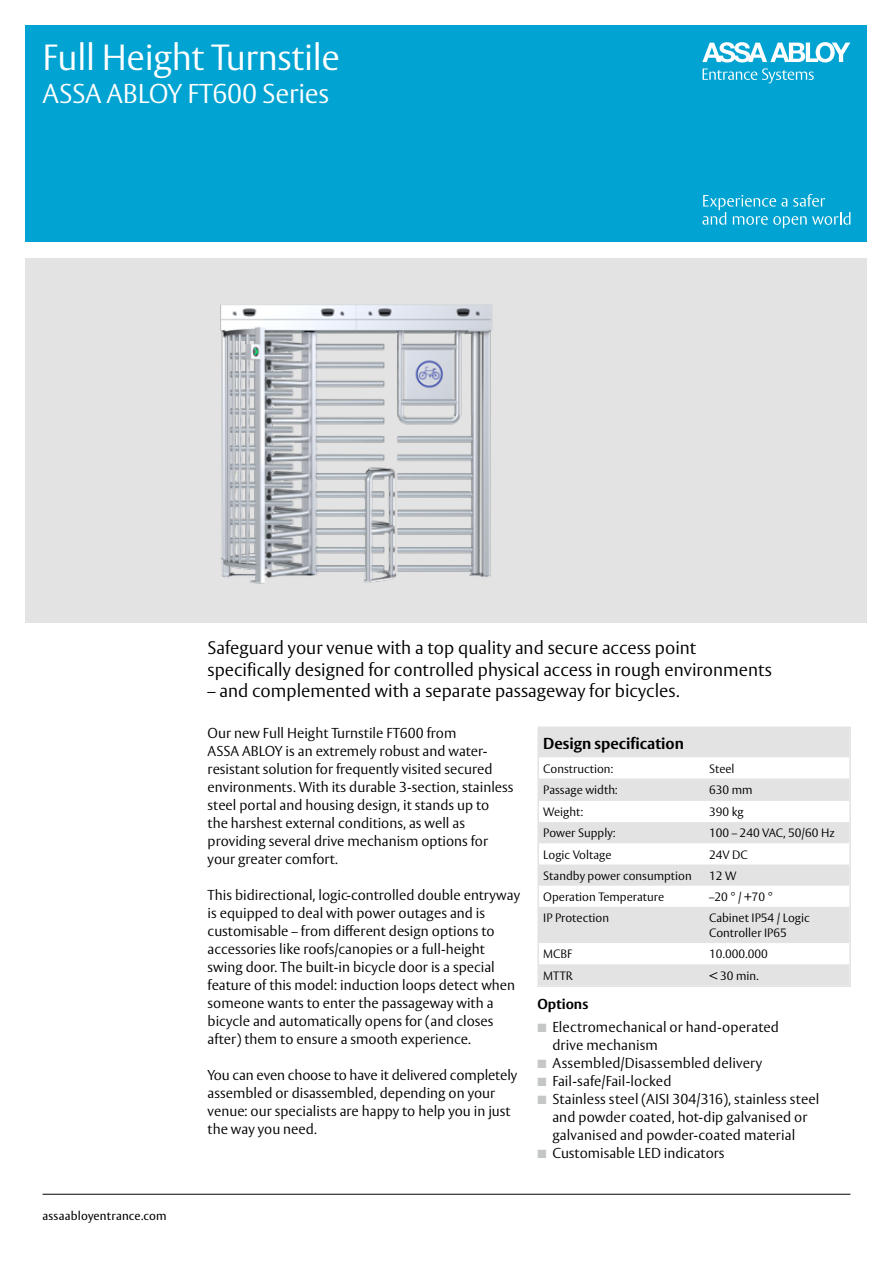
<style>
.page{position:relative;width:893px;height:1263px;background:#fff}
.page>*{position:absolute;margin:0;border:0;box-sizing:border-box;transform-origin:0 0}
.t1{font:300 36px "ASSA Vesta";letter-spacing:-.01em;color:#fff}
.t2{font:300 27px "ASSA Vesta";letter-spacing:-.01em;color:#fff}
.t3{font:300 18px/21.6px "ASSA Vesta";color:#000}
.t4{font:700 15.75px "ASSA Vesta";color:#000}
.t5{font:300 14.25px/18px "ASSA Vesta";color:#000}
.t6{font:700 14.25px "ASSA Vesta";color:#000}
.t7{font:300 12px/15px "ASSA Vesta";color:#000}
.t8{font:12px "ASSA Vesta";letter-spacing:.015em;color:#000}
.s1{color:#c5c6c6}
</style>
<div class="page">
<div style="left:26px;top:26px;width:841px;height:216px;background:#00a3d1"></div>
<svg style="left:702px;top:42px;width:148px;height:41px"></svg>
<svg style="left:702px;top:194px;width:148px;height:34px"></svg>
<hr style="left:43px;top:1194px;width:807px;height:1px;background:#000">
<div style="left:26px;top:259px;width:841px;height:364px;background:#e3e3e3"></div>
<img style="left:220px;top:304px;width:272px;height:280px">
<svg style="left:540px;top:729px;width:308px;height:255px;fill:#e3e3e3"></svg>
<div style="left:537px;top:726px;width:314px;height:261px;border:2px solid #e3e3e3"></div>
<h1 class="t1" style="left:43px;top:36px;width:299px">Full Height Turnstile</h1>
<h2 class="t2" style="left:43px;top:77px;width:288px">ASSA ABLOY FT600 Series</h2>
<p class="t8" style="left:43px;top:1209px;width:126px">assaabloyentrance.com</p>
<p class="t3" style="left:207px;top:638px;width:566px">Safeguard your venue with a top quality and secure access point specifically designed for controlled physical access in rough environments</p>
<p class="t3" style="left:207px;top:681px;width:473px">– and complemented with a separate passageway for bicycles.</p>
<p class="t4" style="left:543px;top:733px;width:142px">Design specification</p>
<p class="t7" style="left:543px;top:761px;width:71px">Construction:</p>
<p class="t7" style="left:709px;top:761px;width:27px">Steel</p>
<p class="t7" style="left:543px;top:782px;width:76px">Passage width:</p>
<p class="t7" style="left:709px;top:782px;width:45px">630 mm</p>
<p class="t7" style="left:543px;top:805px;width:42px">Weight:</p>
<p class="t7" style="left:709px;top:805px;width:36px">390 kg</p>
<p class="t7" style="left:543px;top:826px;width:74px">Power Supply:</p>
<p class="t7" style="left:709px;top:826px;width:127px">100 – 240 VAC, 50/60 Hz</p>
<p class="t7" style="left:543px;top:847px;width:70px">Logic Voltage</p>
<p class="t7" style="left:709px;top:847px;width:40px">24V DC</p>
<p class="t7" style="left:543px;top:868px;width:150px">Standby power consumption</p>
<p class="t7" style="left:709px;top:868px;width:29px">12 W</p>
<p class="t7" style="left:543px;top:890px;width:122px">Operation Temperature</p>
<p class="t7" style="left:709px;top:890px;width:65px">–20 ° / +70 °</p>
<p class="t7" style="left:543px;top:911px;width:67px">IP Protection</p>
<p class="t7" style="left:709px;top:911px;width:102px">Cabinet IP54 / Logic<br>Controller IP65</p>
<p class="t7" style="left:543px;top:947px;width:31px">MCBF</p>
<p class="t7" style="left:709px;top:947px;width:60px">10.000.000</p>
<p class="t7" style="left:543px;top:968px;width:31px">MTTR</p>
<p class="t7" style="left:709px;top:968px;width:51px">&lt; 30 min.</p>
<p class="t6" style="left:537px;top:995px;width:52px">Options</p>
<p class="t5" style="left:552px;top:1018px;width:228px;text-indent:-15px"><span class="s1">■</span> Electromechanical or hand-operated drive mechanism</p>
<p class="t5" style="left:537px;top:1054px;width:226px"><span class="s1">■</span> Assembled/Disassembled delivery</p>
<p class="t5" style="left:537px;top:1072px;width:135px"><span class="s1">■</span> Fail-safe/Fail-locked</p>
<p class="t5" style="left:552px;top:1090px;width:269px;text-indent:-15px"><span class="s1">■</span> Stainless steel (AISI 304/316), stainless steel and powder coated, hot-dip galvanised or galvanised and powder-coated material</p>
<p class="t5" style="left:537px;top:1144px;width:189px"><span class="s1">■</span> Customisable LED indicators</p>
<p class="t5" style="left:208px;top:724px;width:307px">Our new Full Height Turnstile FT600 from<br>ASSA ABLOY is an extremely robust and water&shy;resistant solution for frequently visited secured environments. With its durable 3-section, stainless steel portal and housing design, it stands up to<br>the harshest external conditions, as well as providing several drive mechanism options for your greater comfort.</p>
<p class="t5" style="left:208px;top:886px;width:314px">This bidirectional, logic-controlled double entryway is equipped to deal with power outages and is customisable – from different design options to accessories like roofs/canopies or a full-height swing door. The built-in bicycle door is a special feature of this model: induction loops detect when someone wants to enter the passageway with a bicycle and automatically opens for (and closes after) them to ensure a smooth experience.</p>
<p class="t5" style="left:208px;top:1066px;width:311px">You can even choose to have it delivered completely assembled or disassembled, depending on your venue: our specialists are happy to help you in just the way you need.</p>
</div>
